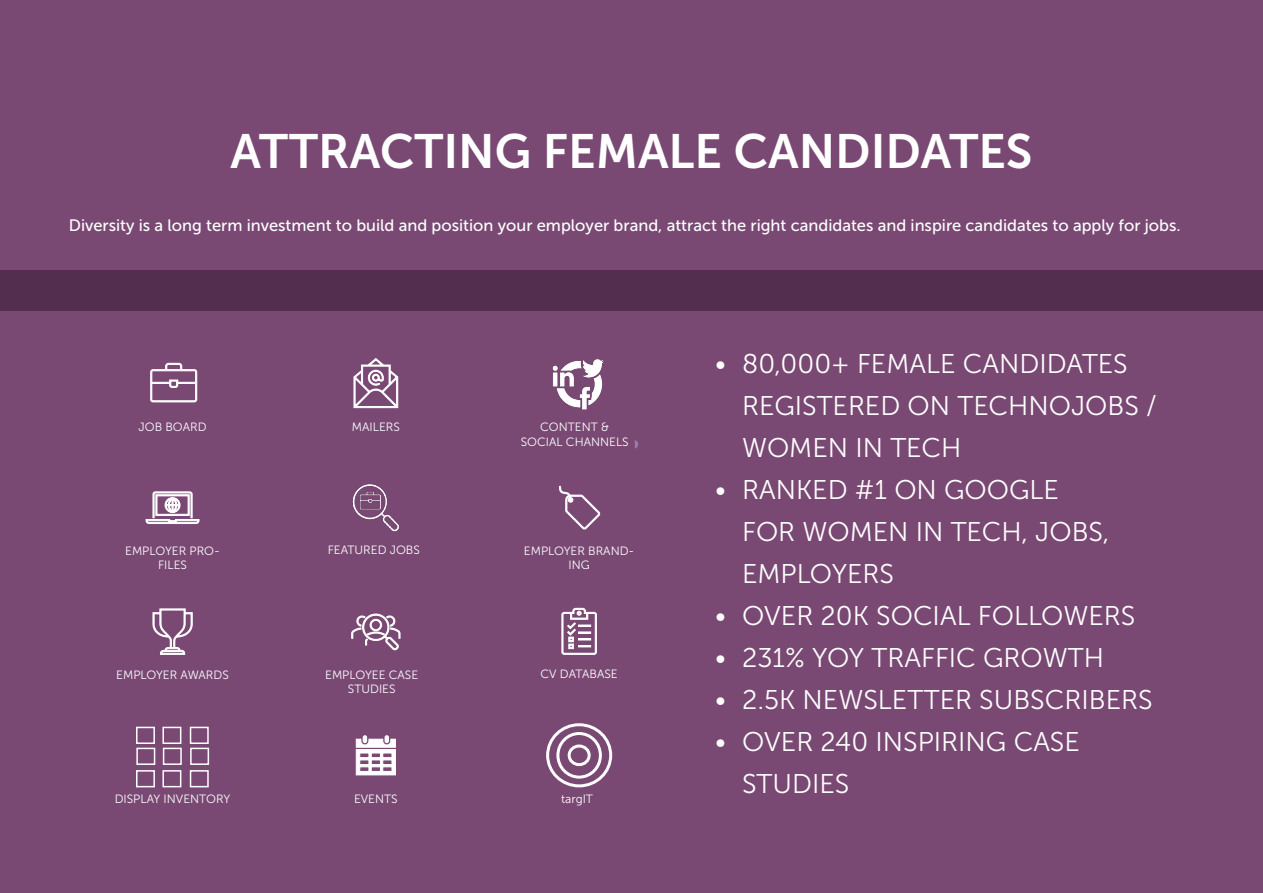
<style>
.page{position:relative;width:1263px;height:893px;background:#794974}
.page>*{position:absolute;margin:0;border:0;box-sizing:border-box;transform-origin:0 0}
.t1{font:48px "Museo Sans 700";color:#fff}
.t2{font:27px/42px "Museo Sans 300";color:#fff}
.t3{font:16.5px "Museo Sans 500";color:#fff}
.t4{font:12px/14.4px "Museo Sans 300";color:#fff;text-align:center}
</style>
<div class="page">
<svg style="left:150px;top:363px;width:47px;height:39px"></svg>
<svg style="left:353px;top:358px;width:45px;height:50px"></svg>
<img style="left:552px;top:359px;width:52px;height:51px">
<svg style="left:145px;top:491px;width:55px;height:33px"></svg>
<img style="left:352px;top:484px;width:47px;height:48px">
<svg style="left:559px;top:485px;width:42px;height:45px"></svg>
<svg style="left:152px;top:608px;width:41px;height:47px"></svg>
<svg style="left:351px;top:613px;width:50px;height:37px"></svg>
<svg style="left:561px;top:608px;width:36px;height:47px"></svg>
<svg style="left:356px;top:735px;width:40px;height:40px"></svg>
<div style="left:546px;top:723px;width:66px;height:64px;border:3px solid #fff;border-radius:50%"></div>
<div style="left:556px;top:732px;width:46px;height:47px;border:3px solid #fff;border-radius:50%"></div>
<div style="left:568px;top:744px;width:23px;height:22px;border:3px solid #fff;border-radius:50%"></div>
<div style="left:136px;top:727px;width:19px;height:17px;border:2px solid #fff"></div>
<div style="left:162px;top:727px;width:19px;height:17px;border:2px solid #fff"></div>
<div style="left:190px;top:727px;width:19px;height:17px;border:2px solid #fff"></div>
<div style="left:136px;top:770px;width:19px;height:17px;border:2px solid #fff"></div>
<div style="left:162px;top:770px;width:19px;height:17px;border:2px solid #fff"></div>
<div style="left:190px;top:770px;width:19px;height:17px;border:2px solid #fff"></div>
<div style="left:136px;top:748px;width:19px;height:17px;border:2px solid #fff"></div>
<div style="left:163px;top:748px;width:19px;height:17px;border:2px solid #fff"></div>
<div style="left:190px;top:748px;width:19px;height:17px;border:2px solid #fff"></div>
<svg style="left:635px;top:440px;width:3px;height:8px"></svg>
<div style="left:0;top:271px;width:1263px;height:40px;background:#532e4f"></div>
<h1 class="t1" style="left:230px;top:125px;width:803px">ATTRACTING FEMALE CANDIDATES</h1>
<p class="t3" style="left:69px;top:217px;width:1113px">Diversity is a long term investment to build and position your employer brand, attract the right candidates and inspire candidates to apply for jobs.</p>
<p class="t4" style="left:138px;top:420px;width:70px">JOB BOARD</p>
<p class="t4" style="left:352px;top:420px;width:49px">MAILERS</p>
<p class="t4" style="left:521px;top:420px;width:109px">CONTENT &amp;<br>SOCIAL CHANNELS</p>
<p class="t4" style="left:125px;top:544px;width:96px">EMPLOYER PRO-</p>
<p class="t4" style="left:328px;top:543px;width:94px">FEATURED JOBS</p>
<p class="t4" style="left:158px;top:558px;width:30px">FILES</p>
<p class="t4" style="left:524px;top:544px;width:112px">EMPLOYER BRAND-<br>ING</p>
<p class="t4" style="left:116px;top:667px;width:114px">EMPLOYER AWARDS</p>
<p class="t4" style="left:325px;top:667px;width:95px">EMPLOYEE CASE</p>
<p class="t4" style="left:540px;top:667px;width:79px">CV DATABASE</p>
<p class="t4" style="left:348px;top:682px;width:49px">STUDIES</p>
<p class="t4" style="left:115px;top:791px;width:117px">DISPLAY INVENTORY</p>
<p class="t4" style="left:354px;top:791px;width:45px">EVENTS</p>
<p class="t4" style="left:561px;top:791px;width:33px">targIT</p>
<p class="t2" style="left:742px;top:343px;width:416px;text-indent:-27px">• 80,000+ FEMALE CANDIDATES<br>REGISTERED ON TECHNOJOBS /<br>WOMEN IN TECH</p>
<p class="t2" style="left:742px;top:469px;width:369px;text-indent:-27px">• RANKED #1 ON GOOGLE<br>FOR WOMEN IN TECH, JOBS,<br>EMPLOYERS</p>
<p class="t2" style="left:715px;top:595px;width:422px">• OVER 20K SOCIAL FOLLOWERS</p>
<p class="t2" style="left:715px;top:637px;width:390px">• 231% YOY TRAFFIC GROWTH</p>
<p class="t2" style="left:715px;top:679px;width:439px">• 2.5K NEWSLETTER SUBSCRIBERS</p>
<p class="t2" style="left:742px;top:721px;width:339px;text-indent:-27px">• OVER 240 INSPIRING CASE<br>STUDIES</p>
</div>
